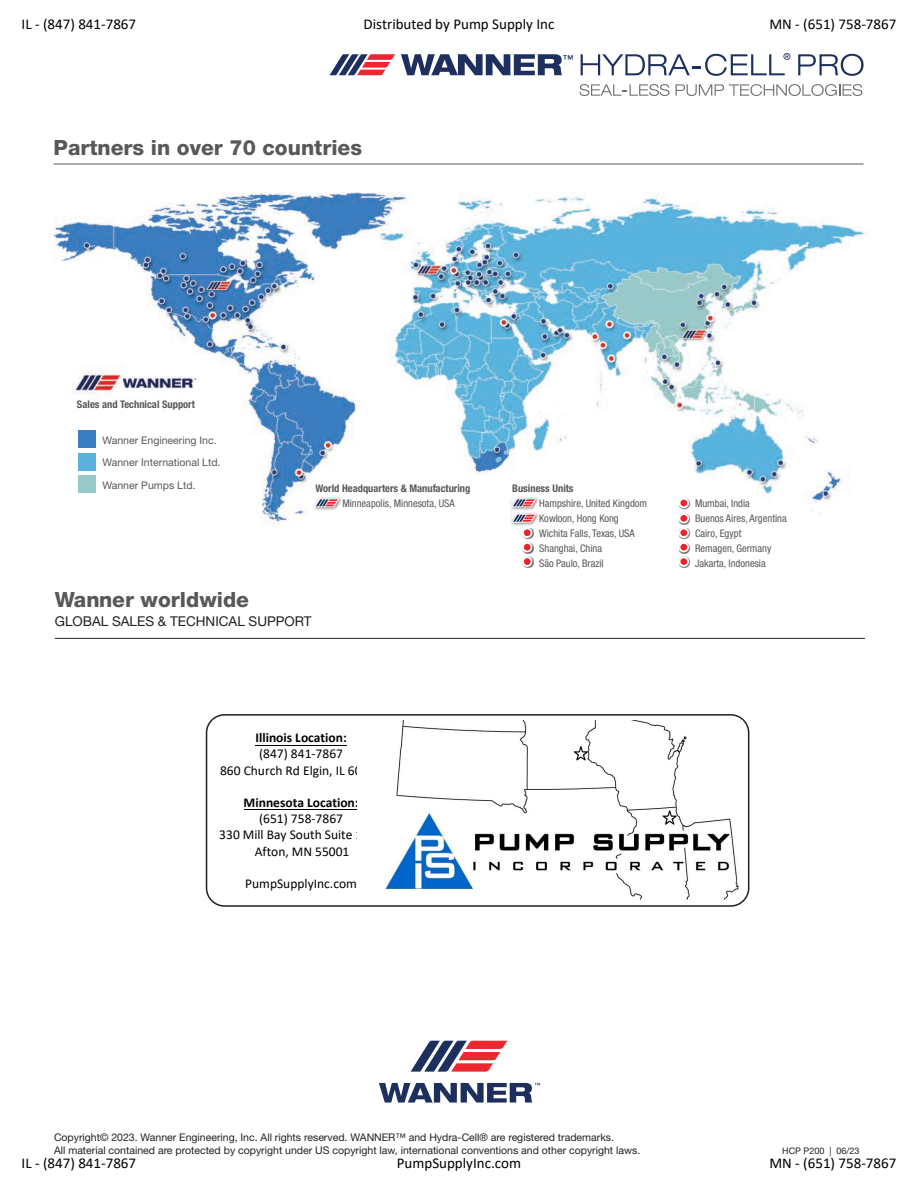
<style>
.page{position:relative;width:918px;height:1188px;background:#fff}
.page>*{position:absolute;margin:0;border:0;box-sizing:border-box;transform-origin:0 0}
.t1{font:800 21px "Helvetica Neue LT Std";color:#57585a}
.t2{font:15px "Calibri";color:#000}
.t3{font:13.5px/16.2px "Calibri";color:#000;text-align:center}
.t4{font:700 13.5px "Calibri";color:#000}
.t5{font:13.5px "Helvetica Neue LT Std";color:#231f20}
.t6{font:10.95px "Helvetica Neue LT Std";color:#231f20}
.t7{font:10.5px/12.6px "Helvetica Neue LT Std";color:#231f20}
.t8{font:condensed 10.5px/15px "Helvetica Neue LT Std";color:#57585a}
.t9{font:700 condensed 10.5px "Helvetica Neue LT Std";color:#57585a}
.t10{font:10.5px/22.5px "Helvetica Neue LT Std";color:#57585a}
.t11{font:9px "Helvetica Neue LT Std";color:#231f20}
</style>
<div class="page">
<svg style="left:411px;top:1041px;width:96px;height:31px"></svg>
<svg style="left:379px;top:1083px;width:161px;height:20px"></svg>
<hr style="left:54px;top:164px;width:810px;height:1px;background:#57585a">
<hr style="left:55px;top:638px;width:810px;height:1px;background:#231f20">
<svg style="left:798px;top:54px;width:66px;height:22px"></svg>
<svg style="left:401px;top:54px;width:172px;height:21px"></svg>
<svg style="left:581px;top:53px;width:209px;height:23px"></svg>
<svg style="left:330px;top:54px;width:65px;height:21px"></svg>
<svg style="left:580px;top:84px;width:90px;height:12px"></svg>
<svg style="left:676px;top:84px;width:186px;height:12px"></svg>
<img style="left:49px;top:192px;width:816px;height:334px">
<div style="left:65px;top:419px;width:166px;height:94px;background:#fff"></div>
<div style="left:77px;top:400px;width:165px;height:106px;background:#fff"></div>
<div style="left:319px;top:476px;width:296px;height:21px;background:#fff"></div>
<div style="left:315px;top:484px;width:166px;height:31px;background:#fff"></div>
<div style="left:510px;top:497px;width:30px;height:14px;background:#f7f7f7"></div>
<div style="left:313px;top:497px;width:30px;height:14px;background:#231f20;opacity:.63"></div>
<svg style="left:314px;top:498px;width:26px;height:10px"></svg>
<div style="left:510px;top:512px;width:30px;height:14px;background:#f7f8f6"></div>
<svg style="left:511px;top:484px;width:295px;height:80px"></svg>
<div style="left:522px;top:528px;width:12px;height:11px;background:#231f20;opacity:.75"></div>
<div style="left:523px;top:528px;width:9px;height:9px;background:#ee222b;border-radius:50%"></div>
<div style="left:522px;top:527px;width:10px;height:11px;border:2px solid #fff;border-radius:50%"></div>
<div style="left:679px;top:498px;width:11px;height:12px;background:#231f20;opacity:.75"></div>
<div style="left:679px;top:499px;width:9px;height:8px;background:#ee222b;border-radius:50%"></div>
<div style="left:679px;top:498px;width:10px;height:10px;border:2px solid #fff;border-radius:50%"></div>
<div style="left:522px;top:542px;width:12px;height:12px;background:#231f20;opacity:.75"></div>
<div style="left:523px;top:543px;width:9px;height:9px;background:#ee222b;border-radius:50%"></div>
<div style="left:522px;top:542px;width:10px;height:10px;border:2px solid #fff;border-radius:50%"></div>
<div style="left:679px;top:513px;width:11px;height:12px;background:#231f20;opacity:.75"></div>
<div style="left:679px;top:514px;width:9px;height:9px;background:#ee222b;border-radius:50%"></div>
<div style="left:679px;top:513px;width:10px;height:11px;border:2px solid #fff;border-radius:50%"></div>
<div style="left:522px;top:556px;width:12px;height:12px;background:#231f20;opacity:.75"></div>
<div style="left:523px;top:557px;width:9px;height:9px;background:#ee222b;border-radius:50%"></div>
<div style="left:522px;top:556px;width:10px;height:11px;border:2px solid #fff;border-radius:50%"></div>
<div style="left:679px;top:528px;width:11px;height:11px;background:#231f20;opacity:.75"></div>
<div style="left:679px;top:528px;width:9px;height:9px;background:#ee222b;border-radius:50%"></div>
<div style="left:679px;top:527px;width:10px;height:11px;border:2px solid #fff;border-radius:50%"></div>
<div style="left:679px;top:542px;width:11px;height:12px;background:#231f20;opacity:.75"></div>
<div style="left:679px;top:543px;width:9px;height:9px;background:#ee222b;border-radius:50%"></div>
<div style="left:679px;top:542px;width:10px;height:10px;border:2px solid #fff;border-radius:50%"></div>
<div style="left:679px;top:556px;width:11px;height:12px;background:#231f20;opacity:.75"></div>
<div style="left:679px;top:557px;width:9px;height:9px;background:#ee222b;border-radius:50%"></div>
<div style="left:679px;top:556px;width:10px;height:11px;border:2px solid #fff;border-radius:50%"></div>
<div style="left:78px;top:430px;width:17px;height:18px;background:#3a7dc0"></div>
<div style="left:78px;top:453px;width:17px;height:17px;background:#59b2dc"></div>
<div style="left:78px;top:476px;width:17px;height:17px;background:#99c8c9"></div>
<div style="left:206px;top:714px;width:543px;height:193px;border:2px solid #231f20;border-radius:18px"></div>
<img style="left:385px;top:720px;width:354px;height:180px">
<hr style="left:244px;top:809px;width:115px;height:1px;background:#000">
<hr style="left:255px;top:745px;width:92px;height:1px;background:#000">
<h2 class="t2" style="left:22px;top:13px;width:116px">IL - (847) 841-7867</h2>
<h2 class="t2" style="left:364px;top:13px;width:192px">Distributed by Pump Supply Inc</h2>
<h2 class="t2" style="left:769px;top:13px;width:128px">MN - (651) 758-7867</h2>
<h1 class="t1" style="left:54px;top:135px;width:310px">Partners in over 70 countries</h1>
<p class="t9" style="left:77px;top:397px;width:119px">Sales and Technical Support</p>
<p class="t10" style="left:103px;top:428px;width:120px">Wanner Engineering Inc.<br>Wanner International Ltd.<br>Wanner Pumps Ltd.</p>
<p class="t6" style="left:104px;top:453px;width:125px">Wanner International Ltd.</p>
<p class="t6" style="left:104px;top:479px;width:98px">Wanner Pumps Ltd.</p>
<p class="t9" style="left:315px;top:482px;width:157px">World Headquarters &amp; Manufacturing</p>
<p class="t8" style="left:342px;top:495px;width:114px">Minneapolis, Minnesota, USA</p>
<h1 class="t1" style="left:55px;top:587px;width:196px">Wanner worldwide</h1>
<p class="t5" style="left:55px;top:614px;width:258px">GLOBAL SALES &amp; TECHNICAL SUPPORT</p>
<p class="t4" style="left:255px;top:728px;width:93px">Illinois Location:</p>
<p class="t3" style="left:220px;top:745px;width:163px">(847) 841-7867<br>860 Church Rd Elgin, IL 60123</p>
<p class="t4" style="left:244px;top:793px;width:116px">Minnesota Location:</p>
<p class="t3" style="left:219px;top:810px;width:165px">(651) 758-7867<br>330 Mill Bay South Suite 1511<br>Afton, MN 55001</p>
<p class="t3" style="left:245px;top:875px;width:113px">PumpSupplyInc.com</p>
<p class="t9" style="left:512px;top:482px;width:63px">Business Units</p>
<p class="t8" style="left:539px;top:495px;width:109px">Hampshire, United Kingdom<br>Kowloon, Hong Kong<br>Wichita Falls, Texas, USA<br>Shanghai, China<br>São Paulo, Brazil</p>
<p class="t8" style="left:695px;top:495px;width:93px">Mumbai, India<br>Buenos Aires, Argentina<br>Cairo, Egypt<br>Remagen, Germany<br>Jakarta, Indonesia</p>
<p class="t7" style="left:54px;top:1131px;width:588px">Copyright© 2023. Wanner Engineering, Inc. All rights reserved. WANNER™ and Hydra-Cell® are registered trademarks.<br>All material contained are protected by copyright under US copyright law, international conventions and other copyright laws.</p>
<p class="t11" style="left:782px;top:1145px;width:79px">HCP P200 | 06/23</p>
<h2 class="t2" style="left:22px;top:1153px;width:116px">IL - (847) 841-7867</h2>
<h2 class="t2" style="left:397px;top:1153px;width:126px">PumpSupplyInc.com</h2>
<h2 class="t2" style="left:769px;top:1153px;width:128px">MN - (651) 758-7867</h2>
</div>
